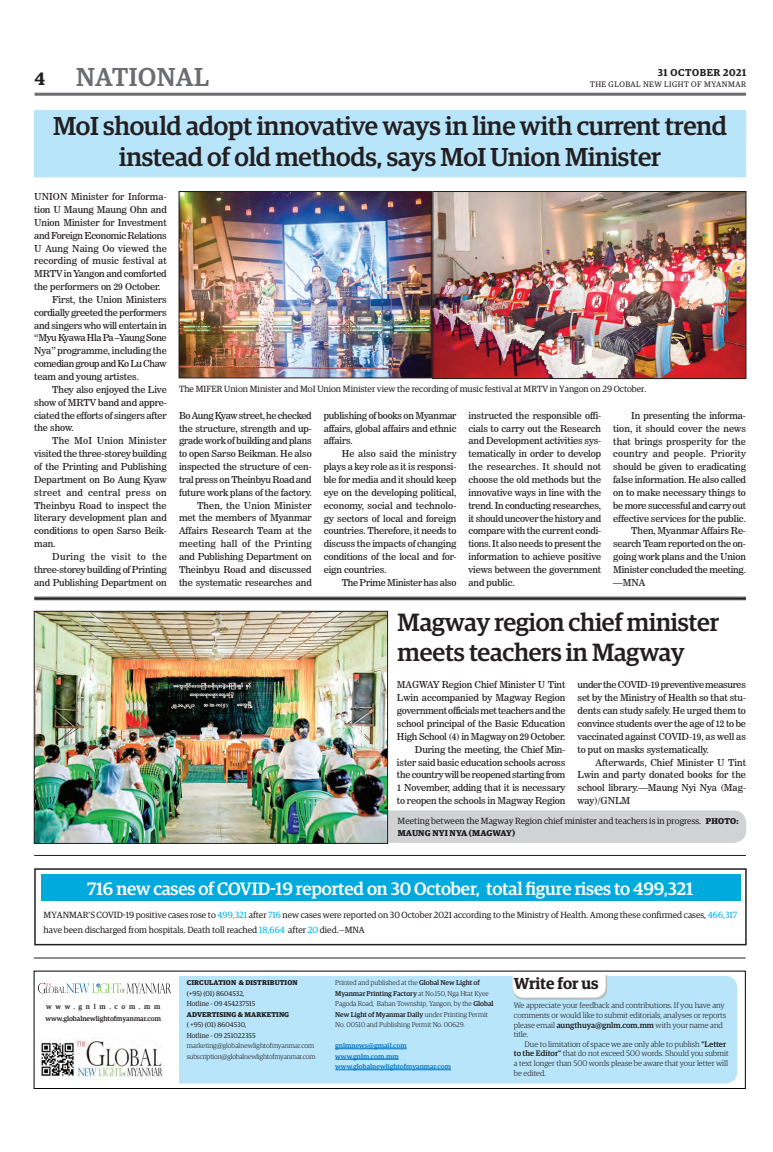
<style>
.page{position:relative;width:773px;height:1152px;background:#fff}
.page>*{position:absolute;margin:0;border:0;box-sizing:border-box;transform-origin:0 0}
.Brief_Head{font:500 26px/31.2px "Guardian Egyp";letter-spacing:-.01em;color:#231f20;text-align:center}
.t1{font:500 26px "Guardian Egyp";letter-spacing:.02em;color:#6c6d70}
.Brief_Head-2{font:500 25px/30px "Guardian Egyp";letter-spacing:-.01em;color:#231f20}
.Brief_Head-3{font:500 18px "Guardian Egyp";letter-spacing:-.01em;color:#fff}
.t2{font:600 18px "Guardian Egyp";color:#231f20}
.t3{font:600 16px "Guardian Egyp";letter-spacing:-.005em;color:#231f20}
.t4{font:600 10px "Guardian Egyp";letter-spacing:.06em;color:#231f20}
._2nd_Body{font:9.5px/12.9px "News 706 BT Roman C";letter-spacing:-.01em;color:#231f20;text-align:justify}
._2nd_Body-2{font:9.5px "News 706 BT Roman C";letter-spacing:-.03em;color:#231f20}
.t5{font:9px/14.8px "Guardian Egyp";color:#231f20}
.t6{font:700 8.5px "Guardian Egyp";letter-spacing:.02em;color:#231f20}
.t7{font:300 8px/9.6px "Guardian Egyp";color:#231f20}
.t8{font:8px "Guardian Egyp";letter-spacing:.06em;color:#231f20}
.t9{font:300 7px/10.5px "Guardian Egyp";color:#231f20}
.t10{font:7px "Guardian Egyp";color:#231f20}
.t11{font:500 7px/10.5px "Guardian Egyp";color:#0072bc}
.t12{font:700 7px "Guardian Egyp";letter-spacing:.02em;color:#231f20}
.t13{font:300 7px "Guardian Egyp";letter-spacing:-.02em;color:#231f20}
.t14{font:500 7px "Guardian Egyp";color:#231f20}
.t15{font:500 7px "Guardian Egyp";letter-spacing:.52em;color:#231f20}
.s1{font-weight:700;font-size:8.5px}
.s2{color:#00aeef}
.s3{font-weight:500}
</style>
<div class="page">
<hr style="left:35px;top:93px;width:711px;height:3px;background:#6c6d70">
<div style="left:34px;top:110px;width:712px;height:67px;background:#b9e5fa"></div>
<div style="left:357px;top:811px;width:388px;height:31px;background:#d1d2d4;border-radius:12px"></div>
<div style="left:357px;top:811px;width:389px;height:32px;border:1px solid #d1d2d4;border-radius:12px"></div>
<div style="left:34px;top:868px;width:712px;height:77px;border:2px solid #231f20"></div>
<div style="left:41px;top:874px;width:699px;height:27px;background:#0ad"></div>
<div style="left:179px;top:976px;width:558px;height:108px;background:#b9e5fa"></div>
<svg style="left:38px;top:983px;width:133px;height:11px"></svg>
<img style="left:40px;top:1038px;width:123px;height:41px">
<hr style="left:335px;top:1049px;width:39px;height:1px;background:#0072bc">
<hr style="left:374px;top:1049px;width:32px;height:1px;background:#0072bc">
<hr style="left:335px;top:1059px;width:63px;height:1px;background:#0072bc">
<hr style="left:335px;top:1070px;width:116px;height:1px;background:#0072bc">
<svg style="left:512px;top:975px;width:95px;height:25px"></svg>
<div style="left:34px;top:971px;width:711px;height:118px;border:1px solid #000"></div>
<hr style="left:34px;top:958px;width:711px;height:1px;background:#231f20">
<img style="left:434px;top:193px;width:310px;height:184px">
<div style="left:432px;top:191px;width:314px;height:188px;border:1px solid #231f20"></div>
<img style="left:181px;top:193px;width:248px;height:183px">
<div style="left:179px;top:191px;width:252px;height:187px;border:1px solid #231f20"></div>
<hr style="left:34px;top:597px;width:712px;height:1px;background:#231f20">
<hr style="left:34px;top:598px;width:712px;height:1px;background:#231f20">
<hr style="left:34px;top:599px;width:712px;height:1px;background:#231f20">
<img style="left:36px;top:613px;width:349px;height:229px">
<div style="left:34px;top:611px;width:353px;height:233px;border:1px solid #231f20"></div>
<hr style="left:34px;top:855px;width:712px;height:1px;background:#231f20">
<h3 class="t2" style="left:35px;top:65px;width:12px">4</h3>
<h1 class="t1" style="left:76px;top:59px;width:134px">NATIONAL</h1>
<p class="t4" style="left:657px;top:65px;width:90px">31 OCTOBER 2021</p>
<p class="t8" style="left:590px;top:79px;width:158px">THE GLOBAL NEW LIGHT OF MYANMAR</p>
<p class="Brief_Head" style="left:53px;top:108px;width:675px">MoI should adopt innovative ways in line with current trend instead of old methods, says MoI Union Minister</p>
<p class="_2nd_Body" style="left:34px;top:190px;width:134px">UNION Minister for Informa&shy;tion U Maung Maung Ohn and Union Minister for Investment and Foreign Economic Relations U Aung Naing Oo viewed the recording of music festival at MRTV in Yangon and comforted the performers on 29 October.</p>
<p class="_2nd_Body" style="left:34px;top:293px;width:134px;text-indent:18px">First, the Union Ministers cordially greeted the performers and singers who will entertain in “Myu Kyawa Hla Pa –Yaung Sone Nya” programme, including the comedian group and Ko Lu Chaw team and young artistes.</p>
<p class="_2nd_Body" style="left:34px;top:383px;width:134px;text-indent:18px">They also enjoyed the Live show of MRTV band and appre&shy;ciated the efforts of singers after the show.</p>
<p class="_2nd_Body" style="left:34px;top:434px;width:134px;text-indent:18px">The MoI Union Minister visited the three-storey building of the Printing and Publishing Department on Bo Aung Kyaw street and central press on Theinbyu Road to inspect the literary development plan and conditions to open Sarso Beik&shy;man.</p>
<p class="_2nd_Body" style="left:34px;top:550px;width:134px;text-indent:18px">During the visit to the three-storey building of Printing and Publishing Department on</p>
<p class="t5" style="left:179px;top:381px;width:469px">The MIFER Union Minister and MoI Union Minister view the recording of music festival at MRTV in Yangon on 29 October.</p>
<p class="_2nd_Body" style="left:179px;top:409px;width:134px">Bo Aung Kyaw street, he checked the structure, strength and up&shy;grade work of building and plans to open Sarso Beikman. He also inspected the structure of cen&shy;tral press on Theinbyu Road and future work plans of the factory.</p>
<p class="_2nd_Body" style="left:179px;top:499px;width:134px;text-indent:18px">Then, the Union Minister met the members of Myanmar Affairs Research Team at the meeting hall of the Printing and Publishing Department on Theinbyu Road and discussed the systematic researches and</p>
<p class="_2nd_Body" style="left:324px;top:409px;width:134px">publishing of books on Myanmar affairs, global affairs and ethnic affairs.</p>
<p class="_2nd_Body" style="left:324px;top:447px;width:134px;text-indent:18px">He also said the ministry plays a key role as it is responsi&shy;ble for media and it should keep eye on the developing political, economy, social and technolo&shy;gy sectors of local and foreign countries. Therefore, it needs to discuss the impacts of changing conditions of the local and for&shy;eign countries.</p>
<p class="_2nd_Body-2" style="left:342px;top:577px;width:116px">The Prime Minister has also</p>
<p class="_2nd_Body" style="left:468px;top:409px;width:134px">instructed the responsible offi&shy;cials to carry out the Research and Development activities sys&shy;tematically in order to develop the researches. It should not choose the old methods but the innovative ways in line with the trend. In conducting researches, it should uncover the history and compare with the current condi&shy;tions. It also needs to present the information to achieve positive views between the government and public.</p>
<p class="_2nd_Body" style="left:613px;top:409px;width:134px;text-indent:18px">In presenting the informa&shy;tion, it should cover the news that brings prosperity for the country and people. Priority should be given to eradicating false information. He also called on to make necessary things to be more successful and carry out effective services for the public.</p>
<p class="_2nd_Body" style="left:613px;top:525px;width:134px;text-indent:18px">Then, Myanmar Affairs Re&shy;search Team reported on the on&shy;going work plans and the Union Minister concluded the meeting. —MNA</p>
<p class="Brief_Head-2" style="left:397px;top:605px;width:323px">Magway region chief minister meets teachers in Magway</p>
<p class="_2nd_Body" style="left:397px;top:679px;width:170px">MAGWAY Region Chief Minister U Tint Lwin accompanied by Magway Region government officials met teachers and the school principal of the Basic Education High School (4) in Magway on 29 October.</p>
<p class="_2nd_Body" style="left:397px;top:743px;width:170px;text-indent:18px">During the meeting, the Chief Min&shy;ister said basic education schools across the country will be reopened starting from 1 November, adding that it is necessary to reopen the schools in Magway Region</p>
<p class="_2nd_Body" style="left:577px;top:679px;width:170px">under the COVID-19 preventive measures set by the Ministry of Health so that stu&shy;dents can study safely. He urged them to convince students over the age of 12 to be vaccinated against COVID-19, as well as to put on masks systematically.</p>
<p class="_2nd_Body" style="left:577px;top:756px;width:170px;text-indent:18px">Afterwards, Chief Minister U Tint Lwin and party donated books for the school library.—Maung Nyi Nya (Mag&shy;way)/GNLM</p>
<p class="t5" style="left:397px;top:813px;width:342px">Meeting between the Magway Region chief minister and teachers is in progress. <span class="s1">PHOTO:</span></p>
<p class="t6" style="left:398px;top:826px;width:119px">MAUNG NYI NYA (MAGWAY)</p>
<p class="Brief_Head-3" style="left:87px;top:876px;width:607px">716 new cases of COVID-19 reported on 30 October, total figure rises to 499,321</p>
<p class="t5" style="left:44px;top:907px;width:695px">MYANMAR’S COVID-19 positive cases rose to <span class="s2">499,321</span> after <span class="s2">716</span> new cases were reported on 30 October 2021 according to the Ministry of Health. Among these confirmed cases, <span class="s2">466,317 </span>have been discharged from hospitals. Death toll reached <span class="s2">18,664</span> after <span class="s2">20</span> died.—MNA</p>
<p class="t15" style="left:46px;top:1001px;width:116px">www.gnlm.com.mm</p>
<p class="t14" style="left:45px;top:1013px;width:117px">www.globalnewlightofmyanmar.com</p>
<p class="t12" style="left:187px;top:977px;width:112px">CIRCULATION &amp; DISTRIBUTION</p>
<p class="t10" style="left:187px;top:988px;width:59px">(+95) (01) 8604532,</p>
<p class="t10" style="left:187px;top:999px;width:70px">Hotline - 09 454237515</p>
<p class="t12" style="left:187px;top:1009px;width:104px">ADVERTISING &amp; MARKETING</p>
<p class="t10" style="left:187px;top:1020px;width:61px">( +95) (01) 8604530,</p>
<p class="t10" style="left:187px;top:1030px;width:70px">Hotline - 09 251022355</p>
<p class="t9" style="left:187px;top:1040px;width:129px">marketing@globalnewlightofmyanmar.com</p>
<p class="t13" style="left:187px;top:1052px;width:130px">subscription@globalnewlightofmyanmar.com</p>
<p class="t9" style="left:335px;top:977px;width:160px">Printed and published at the <span class="s3">Global New Light of Myanmar Printing Factory</span> at No.150, Nga Htat Kyee Pagoda Road, Bahan Township, Yangon, by the <span class="s3">Global New Light of Myanmar Daily</span> under Printing Permit No. 00510 and Publishing Permit No. 00629.</p>
<p class="t11" style="left:335px;top:1040px;width:117px">gnlmnews@gmail.com www.gnlm.com.mm www.globalnewlightofmyanmar.com</p>
<p class="t3" style="left:514px;top:972px;width:86px">Write for us</p>
<p class="t7" style="left:514px;top:1000px;width:214px">We appreciate your feedback and contributions. If you have any comments or would like to submit editorials, analyses or reports please email <span class="s3">aungthuya@gnlm.com.mm</span> with your name and title.</p>
<p class="t7" style="left:514px;top:1039px;width:216px;text-indent:11px">Due to limitation of space we are only able to publish <span class="s3">“Letter to the Editor”</span> that do not exceed 500 words. Should you submit a text longer than 500 words please be aware that your letter will be edited.</p>
</div>
